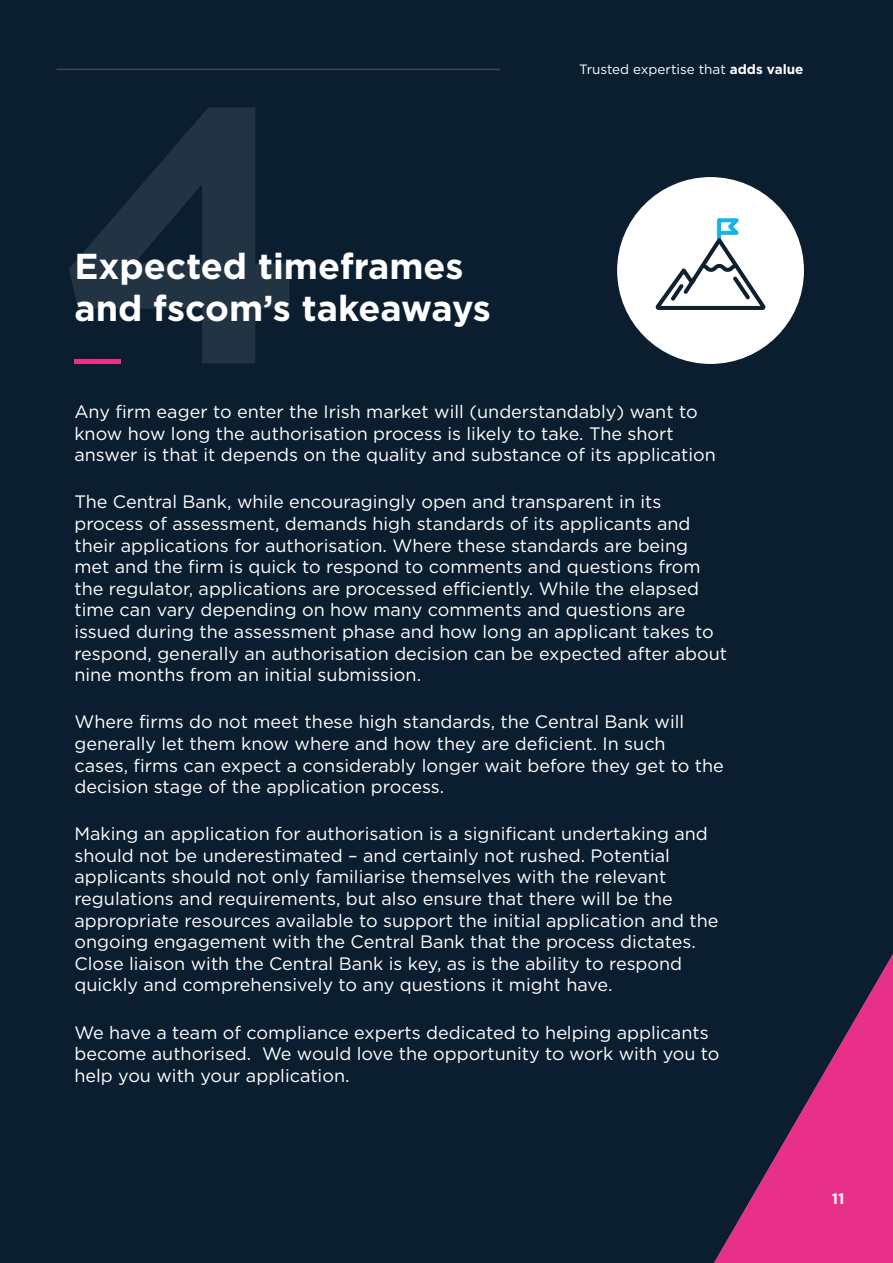
<style>
.page{position:relative;width:893px;height:1263px;background:#0a1e30}
.page>*{position:absolute;margin:0;border:0;box-sizing:border-box;transform-origin:0 0}
.t1{font:700 363px "Gotham";color:#fff}
.t2{font:700 36px/42px "Gotham";color:#fff}
.t3{font:18px/21.6px "Gotham";color:#fff}
.t4{font:700 15px "Gotham";color:#fff}
.t5{font:13.5px "Gotham";color:#fff}
.s1{font-weight:700}
</style>
<div class="page">
<hr style="left:56px;top:69px;width:444px;height:1px;background:#fff">
<hr style="left:74px;top:360px;width:47px;height:4px;background:#e8308a">
<svg style="left:714px;top:954px;width:179px;height:309px"></svg>
<div style="left:617px;top:177px;width:187px;height:187px;background:#fff;border-radius:50%"></div>
<svg style="left:655px;top:218px;width:111px;height:92px"></svg>
<h1 class="t1" style="left:58px;top:25px;width:252px">4</h1>
<h2 class="t2" style="left:74px;top:244px;width:418px">Expected timeframes and fscom’s takeaways</h2>
<p class="t5" style="left:579px;top:61px;width:226px">Trusted expertise that <span class="s1">adds value</span></p>
<p class="t3" style="left:74px;top:401px;width:643px">Any firm eager to enter the Irish market will (understandably) want to know how long the authorisation process is likely to take. The short answer is that it depends on the quality and substance of its application</p>
<p class="t3" style="left:74px;top:491px;width:654px">The Central Bank, while encouragingly open and transparent in its process of assessment, demands high standards of its applicants and their applications for authorisation. Where these standards are being met and the firm is quick to respond to comments and questions from the regulator, applications are processed efficiently. While the elapsed time can vary depending on how many comments and questions are issued during the assessment phase and how long an applicant takes to respond, generally an authorisation decision can be expected after about nine months from an initial submission.</p>
<p class="t3" style="left:74px;top:711px;width:651px">Where firms do not meet these high standards, the Central Bank will generally let them know where and how they are deficient. In such<br>cases, firms can expect a considerably longer wait before they get to the decision stage of the application process.</p>
<p class="t3" style="left:74px;top:823px;width:646px">Making an application for authorisation is a significant undertaking and should not be underestimated – and certainly not rushed. Potential applicants should not only familiarise themselves with the relevant regulations and requirements, but also ensure that there will be the appropriate resources available to support the initial application and the ongoing engagement with the Central Bank that the process dictates.<br>Close liaison with the Central Bank is key, as is the ability to respond quickly and comprehensively to any questions it might have.</p>
<p class="t3" style="left:74px;top:1021px;width:647px">We have a team of compliance experts dedicated to helping applicants become authorised. We would love the opportunity to work with you to help you with your application.</p>
<p class="t4" style="left:832px;top:1190px;width:14px">11</p>
</div>
